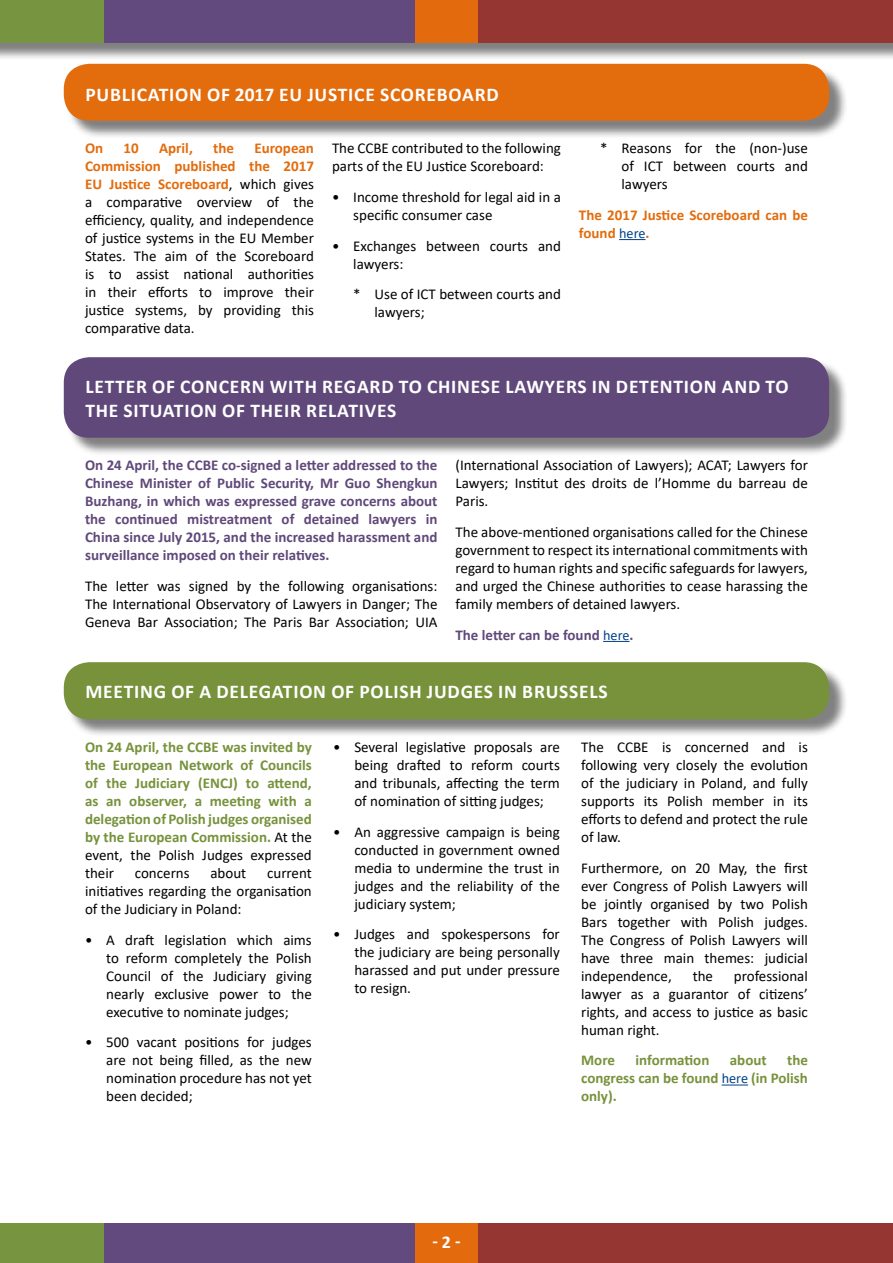
<style>
.page{position:relative;width:893px;height:1263px;background:#fff}
.page>*{position:absolute;margin:0;border:0;box-sizing:border-box;transform-origin:0 0}
.t1{font:700 19.5px/23.4px "Calibri";letter-spacing:.04em;color:#fff}
.t2{font:700 18px "Calibri";color:#fff}
.t3{font:15px/18px "Calibri";color:#000;text-align:justify}
.t4{font:700 15px/18px "Calibri";color:#60497a;text-align:justify}
.t5{font:700 15px/18px "Calibri";color:#77923b;text-align:justify}
.t6{font:700 15px/18px "Calibri";color:#e36c0d}
.s1{font-weight:700;color:#e36c0d}
.s2{font-weight:400;font-size:14.25px;color:#004289}
.s3{font-weight:400;color:#000}
</style>
<div class="page">
<div style="left:478px;top:1223px;width:415px;height:40px;background:#953633"></div>
<div style="left:103px;top:1223px;width:312px;height:40px;background:#62497e"></div>
<div style="left:415px;top:1223px;width:63px;height:40px;background:#e46b0d"></div>
<div style="left:0;top:1223px;width:103px;height:40px;background:#779441"></div>
<div style="left:0;top:0;width:893px;height:61px;background:#000;opacity:.5"></div>
<div style="left:478px;top:0;width:415px;height:43px;background:#953633"></div>
<div style="left:103px;top:0;width:312px;height:43px;background:#62497e"></div>
<div style="left:415px;top:0;width:63px;height:43px;background:#e46b0d"></div>
<div style="left:0;top:0;width:103px;height:43px;background:#779441"></div>
<div style="left:66px;top:360px;width:782px;height:96px;background:#000;opacity:.5"></div>
<div style="left:64px;top:357px;width:765px;height:81px;background:#60497a;border-radius:26px"></div>
<div style="left:66px;top:66px;width:782px;height:73px;background:#000;opacity:.5"></div>
<div style="left:64px;top:64px;width:765px;height:57px;background:#e36c0d;border-radius:26px"></div>
<div style="left:66px;top:665px;width:782px;height:73px;background:#000;opacity:.5"></div>
<div style="left:64px;top:662px;width:765px;height:57px;background:#77923b;border-radius:26px"></div>
<svg style="left:603px;top:641px;width:27px;height:1px"></svg>
<svg style="left:619px;top:239px;width:26px;height:1px"></svg>
<svg style="left:722px;top:1084px;width:26px;height:1px"></svg>
<h1 class="t1" style="left:85px;top:82px;width:415px">PUBLICATION OF 2017 EU JUSTICE SCOREBOARD</h1>
<p class="t3" style="left:85px;top:139px;width:230px;text-indent:169px"><span class="s1">European Commission published the 2017<br>EU Justice Scoreboard</span>, which gives a comparative overview of the efficiency, quality, and independence of justice systems in the EU Member States. The aim of the Scoreboard is to assist national authorities in their efforts to improve their justice systems, by providing this comparative data.</p>
<p class="t3" style="left:332px;top:139px;width:230px">The CCBE contributed to the following parts of the EU Justice Scoreboard:</p>
<p class="t6" style="left:85px;top:139px;width:20px">On</p>
<p class="t6" style="left:124px;top:139px;width:17px">10</p>
<p class="t6" style="left:159px;top:139px;width:35px">April,</p>
<p class="t6" style="left:213px;top:139px;width:22px">the</p>
<p class="t3" style="left:353px;top:188px;width:209px;text-indent:-21px">• Income threshold for legal aid in a specific consumer case</p>
<p class="t3" style="left:353px;top:236px;width:209px;text-indent:-21px">• Exchanges between courts and lawyers:</p>
<p class="t3" style="left:374px;top:285px;width:188px;text-indent:-21px">* Use of ICT between courts and lawyers;</p>
<p class="t3" style="left:621px;top:139px;width:188px;text-indent:-21px">* Reasons for the (non-)use of ICT between courts and lawyers</p>
<p class="t6" style="left:579px;top:206px;width:230px">The 2017 Justice Scoreboard can be found <span class="s2">here</span>.</p>
<h1 class="t1" style="left:85px;top:375px;width:705px">LETTER OF CONCERN WITH REGARD TO CHINESE LAWYERS IN DETENTION AND TO<br>THE SITUATION OF THEIR RELATIVES</h1>
<p class="t4" style="left:85px;top:456px;width:354px">On 24 April, the CCBE co-signed a letter addressed to the Chinese Minister of Public Security, Mr Guo Shengkun Buzhang, in which was expressed grave concerns about the continued mistreatment of detained lawyers in China since July 2015, and the increased harassment and surveillance imposed on their relatives.</p>
<p class="t3" style="left:85px;top:577px;width:354px">The letter was signed by the following organisations:<br>The International Observatory of Lawyers in Danger; The Geneva Bar Association; The Paris Bar Association; UIA</p>
<p class="t3" style="left:455px;top:456px;width:354px">(International Association of Lawyers); ACAT; Lawyers for Lawyers; Institut des droits de l’Homme du barreau de Paris.</p>
<p class="t3" style="left:455px;top:523px;width:354px">The above-mentioned organisations called for the Chinese government to respect its international commitments with regard to human rights and specific safeguards for lawyers, and urged the Chinese authorities to cease harassing the family members of detained lawyers.</p>
<p class="t4" style="left:455px;top:626px;width:180px">The letter can be found <span class="s2">here</span>.</p>
<h1 class="t1" style="left:85px;top:680px;width:524px">MEETING OF A DELEGATION OF POLISH JUDGES IN BRUSSELS</h1>
<p class="t5" style="left:85px;top:738px;width:228px">On 24 April, the CCBE was invited by the European Network of Councils of the Judiciary (ENCJ) to attend, as an observer, a meeting with a delegation of Polish judges organised by the European Commission. <span class="s3">At the event, the Polish Judges expressed their</span></p>
<p class="t3" style="left:135px;top:863px;width:56px">concerns</p>
<p class="t3" style="left:210px;top:863px;width:37px">about</p>
<p class="t3" style="left:85px;top:863px;width:228px;text-indent:182px">current initiatives regarding the organisation of the Judiciary in Poland:</p>
<p class="t3" style="left:106px;top:930px;width:207px;text-indent:-21px">• A draft legislation which aims to reform completely the Polish Council of the Judiciary giving nearly exclusive power to the executive to nominate judges;</p>
<p class="t3" style="left:106px;top:1033px;width:207px;text-indent:-21px">• 500 vacant positions for judges are not being filled, as the new nomination procedure has not yet been decided;</p>
<p class="t3" style="left:354px;top:737px;width:207px;text-indent:-21px">• Several legislative proposals are being drafted to reform courts and tribunals, affecting the term of nomination of sitting judges;</p>
<p class="t3" style="left:354px;top:822px;width:207px;text-indent:-21px">• An aggressive campaign is being conducted in government owned media to undermine the trust in judges and the reliability of the judiciary system;</p>
<p class="t3" style="left:354px;top:925px;width:207px;text-indent:-21px">• Judges and spokespersons for the judiciary are being personally harassed and put under pressure to resign.</p>
<p class="t3" style="left:581px;top:737px;width:228px">The CCBE is concerned and is following very closely the evolution of the judiciary in Poland, and fully supports its Polish member in its efforts to defend and protect the rule of law.</p>
<p class="t3" style="left:581px;top:858px;width:228px">Furthermore, on 20 May, the first ever Congress of Polish Lawyers will be jointly organised by two Polish Bars together with Polish judges.<br>The Congress of Polish Lawyers will have three main themes: judicial independence,</p>
<p class="t3" style="left:581px;top:966px;width:228px;text-indent:153px">professional lawyer as a guarantor of citizens’ rights, and access to justice as basic human right.</p>
<p class="t5" style="left:581px;top:1051px;width:35px">More</p>
<p class="t5" style="left:635px;top:1051px;width:75px">information</p>
<p class="t5" style="left:730px;top:1051px;width:38px">about</p>
<p class="t3" style="left:693px;top:966px;width:22px">the</p>
<p class="t5" style="left:581px;top:1051px;width:228px;text-indent:206px">the congress can be found <span class="s2">here</span> (in Polish only).</p>
<p class="t2" style="left:432px;top:1230px;width:30px">- 2 -</p>
</div>
